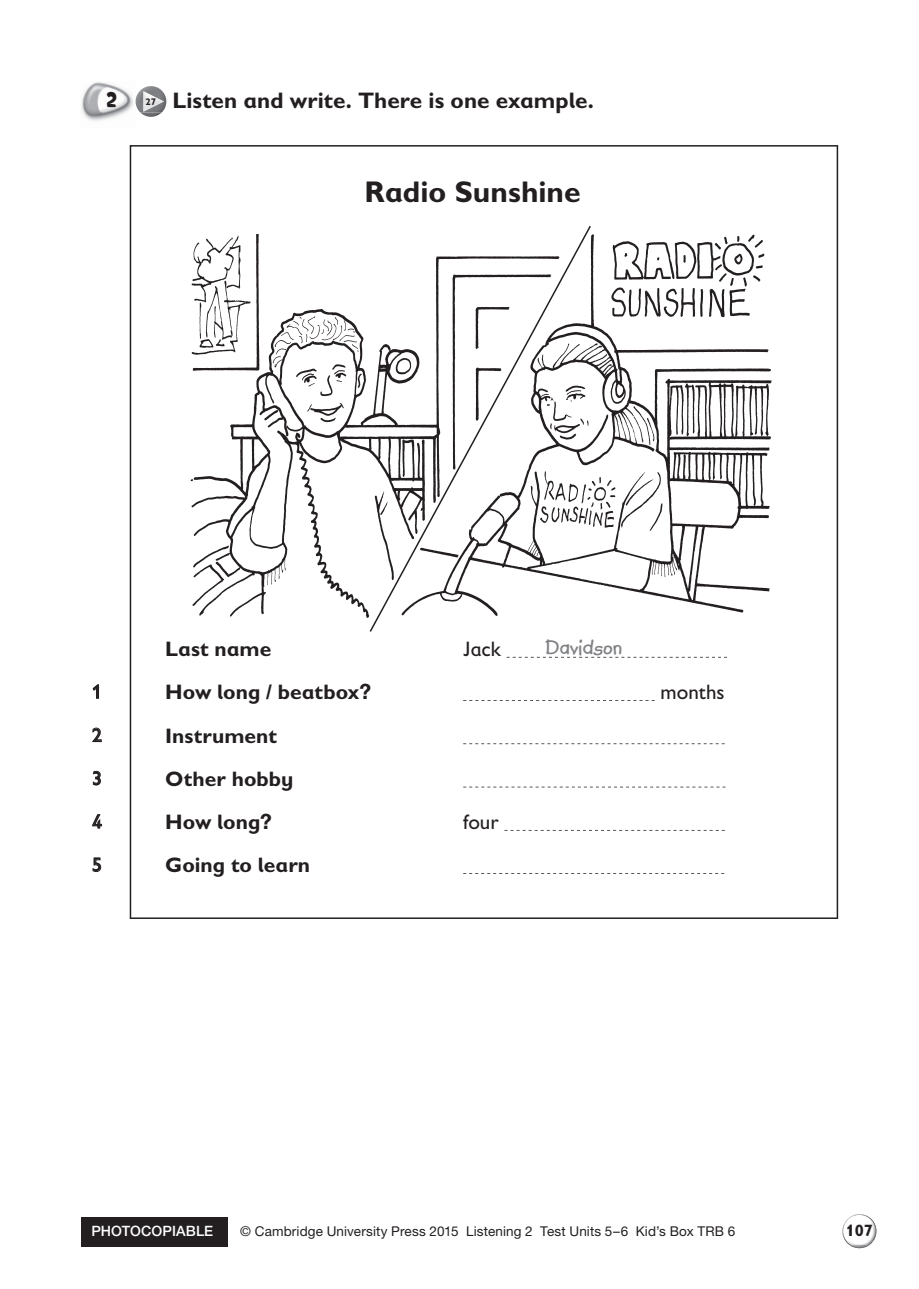
<style>
.page{position:relative;width:919px;height:1289px;background:#fff}
.page>*{position:absolute;margin:0;border:0;box-sizing:border-box;transform-origin:0 0}
.t1{font:700 30px "Gill Sans Infant Std";color:#231f20}
.t2{font:700 24px "Kidprint MT Std";color:#808285}
.t3{font:700 22.5px "Gill Sans Infant Std";color:#231f20}
.t4{font:700 21px/43.2px "Gill Sans Infant Std";color:#231f20}
.t5{font:21px "Gill Sans Infant Std";color:#231f20}
.t6{font:20.25px "Softie";color:#231f20}
.t7{font:19.5px "Gill Sans Infant Std";color:#231f20}
.t8{font:700 16.5px "Gill Sans Infant Std";color:#231f20}
.t9{font:500 14.25px "Helvetica Neue LT Std";letter-spacing:.01em;color:#fff}
.t10{font:13.5px "Helvetica Neue LT Std";letter-spacing:.01em;color:#231f20}
.t11{font:700 9.6px "Gill Sans Infant Std";color:#231f20}
.s1{font-family:"Helvetica Neue LT Std"}
</style>
<div class="page">
<div style="left:81px;top:1216px;width:146px;height:30px;background:#231f20"></div>
<img style="left:848px;top:1244px;width:18px;height:4px">
<svg style="left:843px;top:1216px;width:33px;height:28px"></svg>
<img style="left:842px;top:1214px;width:26px;height:19px">
<img style="left:849px;top:1226px;width:27px;height:21px">
<img style="left:81px;top:82px;width:55px;height:39px">
<img style="left:140px;top:95px;width:26px;height:22px">
<img style="left:136px;top:86px;width:29px;height:26px">
<img style="left:143px;top:92px;width:21px;height:20px">
<svg style="left:130px;top:145px;width:708px;height:774px"></svg>
<svg style="left:93px;top:684px;width:6px;height:14px"></svg>
<svg style="left:92px;top:727px;width:10px;height:15px"></svg>
<svg style="left:93px;top:771px;width:8px;height:14px"></svg>
<svg style="left:92px;top:814px;width:10px;height:14px"></svg>
<svg style="left:93px;top:857px;width:8px;height:15px"></svg>
<svg style="left:506px;top:657px;width:221px;height:1px"></svg>
<svg style="left:463px;top:700px;width:191px;height:1px"></svg>
<svg style="left:463px;top:743px;width:261px;height:1px"></svg>
<svg style="left:463px;top:786px;width:262px;height:1px"></svg>
<svg style="left:504px;top:830px;width:220px;height:1px"></svg>
<svg style="left:463px;top:873px;width:261px;height:1px"></svg>
<img style="left:186px;top:234px;width:586px;height:385px">
<svg style="left:369px;top:226px;width:222px;height:406px"></svg>
<p class="t6" style="left:105px;top:87px;width:14px">2</p>
<p class="t11" style="left:146px;top:96px;width:12px">27</p>
<p class="t3" style="left:173px;top:87px;width:423px">Listen and write. There is one example.</p>
<h1 class="t1" style="left:364px;top:174px;width:217px">Radio Sunshine</h1>
<p class="t7" style="left:92px;top:680px;width:11px">1</p>
<p class="t7" style="left:92px;top:723px;width:11px">2</p>
<p class="t7" style="left:92px;top:767px;width:11px">3</p>
<p class="t7" style="left:92px;top:810px;width:11px">4</p>
<p class="t7" style="left:92px;top:853px;width:11px">5</p>
<p class="t2" style="left:545px;top:634px;width:79px">Davidson</p>
<p class="t4" style="left:165px;top:627px;width:108px">Last name</p>
<p class="t5" style="left:463px;top:637px;width:39px">Jack</p>
<p class="t4" style="left:165px;top:670px;width:207px">How long / beatbox<span class="s1">?</span></p>
<p class="t5" style="left:660px;top:680px;width:66px">months</p>
<p class="t4" style="left:165px;top:713px;width:130px">Instrument<br>Other hobby<br>How long<span class="s1">?</span></p>
<p class="t5" style="left:463px;top:810px;width:37px">four</p>
<p class="t4" style="left:165px;top:843px;width:146px">Going to learn</p>
<p class="t9" style="left:91px;top:1222px;width:123px">PHOTOCOPIABLE</p>
<p class="t10" style="left:240px;top:1223px;width:496px">© Cambridge University Press 2015 Listening 2 Test Units 5–6 Kid’s Box TRB 6</p>
<p class="t8" style="left:845px;top:1220px;width:29px">107</p>
</div>
